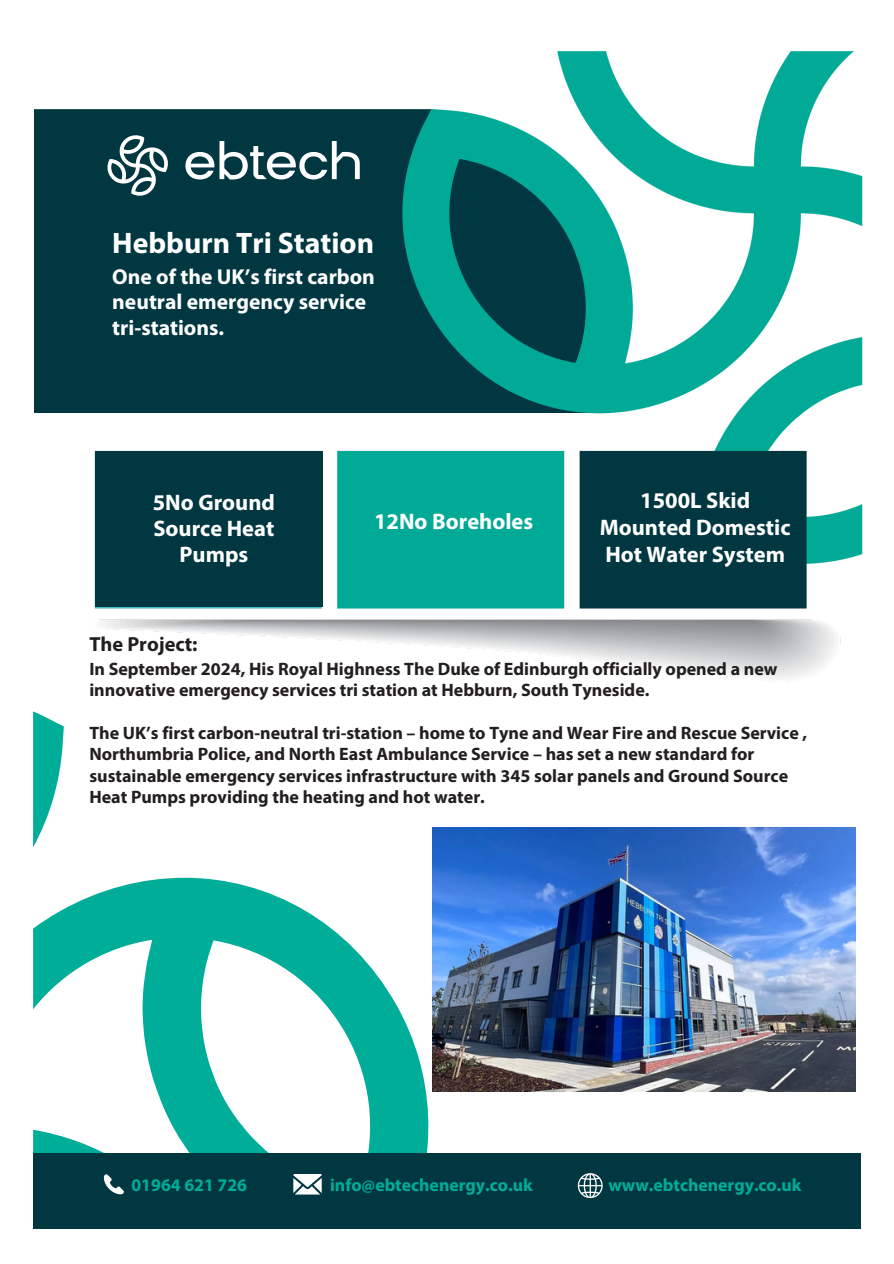
<style>
.page{position:relative;width:894px;height:1264px;background:#fff}
.page>*{position:absolute;margin:0;border:0;box-sizing:border-box;transform-origin:0 0}
.t1{font:700 29.7px "Myriad Pro";color:#fff}
.t2{font:700 22.5px/27px "Myriad Pro";color:#fff;text-align:center}
.t3{font:700 21.6px/25.3px "Myriad Pro";color:#fff}
.t4{font:700 20.4px "Myriad Pro";color:#231f20}
.t5{font:700 18px/21.3px "Myriad Pro";color:#231f20}
.t6{font:700 17.7px "Myriad Pro";color:#00ad98}
.t7{font:17.7px "Myriad Pro";color:#fff}
</style>
<div class="page">
<svg style="left:33px;top:711px;width:395px;height:442px"></svg>
<div style="left:34px;top:109px;width:55px;height:304px;background:#013741"></div>
<div style="left:33px;top:1153px;width:827px;height:75px;background:#013741"></div>
<svg style="left:104px;top:1174px;width:20px;height:20px"></svg>
<svg style="left:293px;top:1174px;width:28px;height:20px"></svg>
<svg style="left:577px;top:1173px;width:25px;height:24px"></svg>
<img style="left:89px;top:51px;width:774px;height:631px">
<div style="left:95px;top:451px;width:228px;height:156px;background:#013741"></div>
<div style="left:580px;top:451px;width:224px;height:156px;background:#013741"></div>
<img style="left:432px;top:827px;width:423px;height:264px">
<h1 class="t1" style="left:112px;top:230px;width:263px">Hebburn Tri Station</h1>
<h1 class="t3" style="left:112px;top:266px;width:264px">One of the UK’s first carbon neutral emergency service tri-stations.</h1>
<h2 class="t2" style="left:153px;top:491px;width:124px;line-height:25.8px">5No Ground<br>Source Heat<br>Pumps</h2>
<h2 class="t2" style="left:374px;top:510px;width:161px">12No Boreholes</h2>
<h1 class="t2" style="left:599px;top:488px;width:192px">1500L Skid<br>Mounted Domestic<br>Hot Water System</h1>
<h1 class="t7" style="left:604px;top:493px;width:177px">carbon emissions saved</h1>
<h1 class="t4" style="left:89px;top:636px;width:110px">The Project:</h1>
<h1 class="t5" style="left:89px;top:659px;width:689px">In September 2024, His Royal Highness The Duke of Edinburgh officially opened a new innovative emergency services tri station at Hebburn, South Tyneside.</h1>
<p class="t5" style="left:89px;top:724px;width:719px">The UK’s first carbon-neutral tri-station – home to Tyne and Wear Fire and Rescue Service , Northumbria Police, and North East Ambulance Service – has set a new standard for sustainable emergency services infrastructure with 345 solar panels and Ground Source Heat Pumps providing the heating and hot water.</p>
<p class="t6" style="left:131px;top:1177px;width:117px">01964 621 726</p>
<h2 class="t6" style="left:330px;top:1177px;width:204px">info@ebtechenergy.co.uk</h2>
<p class="t6" style="left:608px;top:1177px;width:194px">www.ebtchenergy.co.uk</p>
</div>
